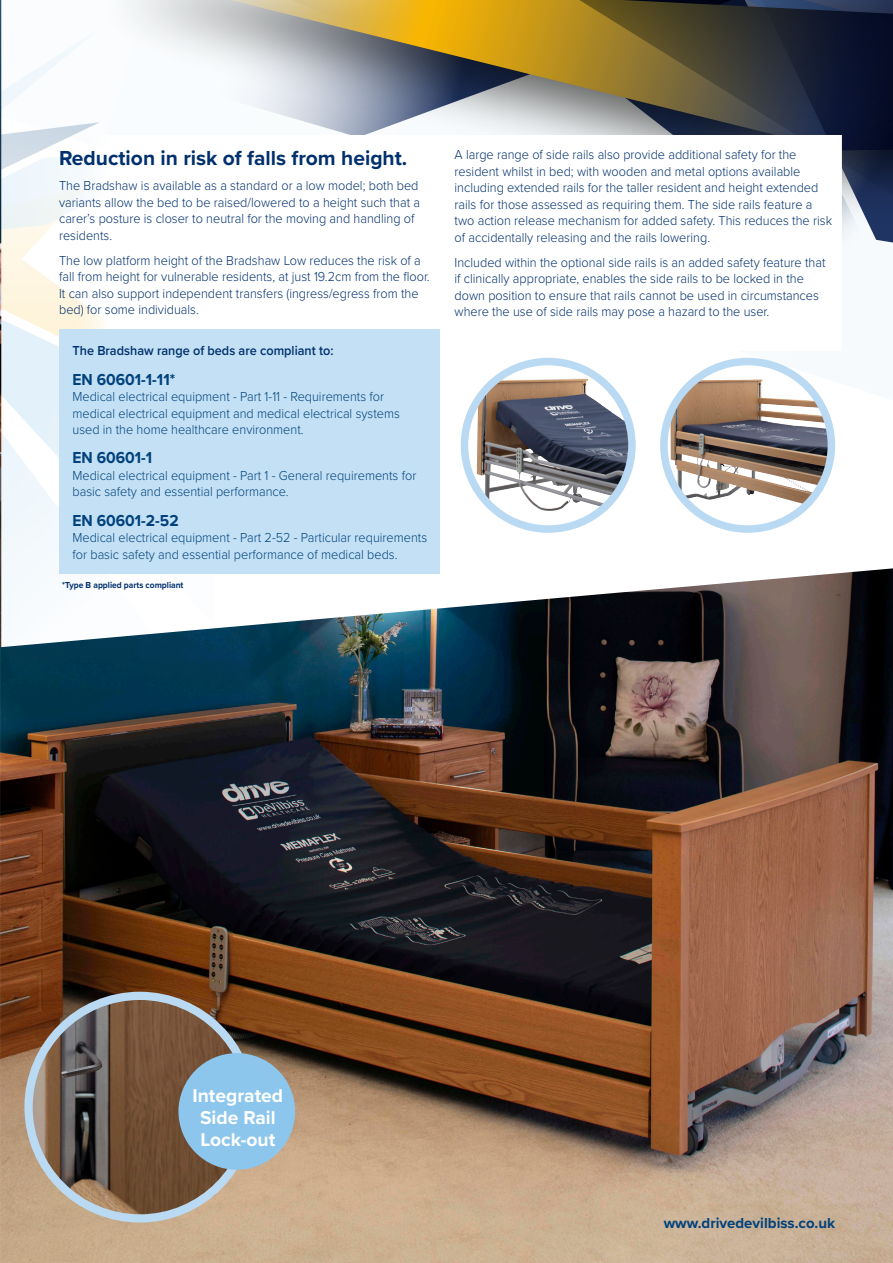
<style>
.page{position:relative;width:893px;height:1263px;background:#fff}
.page>*{position:absolute;margin:0;border:0;box-sizing:border-box;transform-origin:0 0}
.Intro_para{font:700 21px "Proxima Nova";color:#00306d}
.t1{font:700 19.35px/22.4px "Proxima Nova";color:#fff;text-align:center}
.Body_copy{font:700 16.5px "Proxima Nova";color:#01427c;scale:.94 1}
.t2{font:700 15px "Proxima Nova";color:#01427c}
.Body_copy-2{font:300 13.5px/16.5px "Proxima Nova";color:#00306d;scale:.94 1}
.Body_copy-3{font:300 13.5px/16.5px "Proxima Nova";color:#01427c;scale:.94 1}
.Body_copy-4{font:600 13.5px "Proxima Nova";color:#00306d;scale:.94 1}
.Body_copy-5{font:700 9px "Proxima Nova";color:#00306d;scale:.94 1}
</style>
<div class="page">
<svg style="left:2px;top:468px;width:58px;height:100px;fill:#f2f8fc"></svg>
<img style="left:0;top:468px;width:1px;height:100px">
<img style="left:0;top:568px;width:893px;height:695px">
<svg style="left:0;top:0;width:67px;height:468px"></svg>
<img style="left:35px;top:0;width:195px;height:293px">
<svg style="left:230px;top:0;width:277px;height:135px"></svg>
<svg style="left:507px;top:0;width:386px;height:246px"></svg>
<img style="left:31px;top:996px;width:220px;height:222px">
<div style="left:24px;top:992px;width:231px;height:230px;border:8px solid #b9daf2;border-radius:50%"></div>
<svg style="left:464px;top:362px;width:168px;height:167px"></svg>
<img style="left:477px;top:378px;width:137px;height:133px">
<div style="left:461px;top:358px;width:175px;height:175px;border:8px solid #b9daf2;border-radius:50%"></div>
<svg style="left:664px;top:362px;width:167px;height:167px"></svg>
<img style="left:670px;top:379px;width:161px;height:128px">
<div style="left:660px;top:358px;width:175px;height:175px;border:8px solid #b9daf2;border-radius:50%"></div>
<div style="left:67px;top:135px;width:774px;height:216px;background:#fff"></div>
<div style="left:178px;top:1053px;width:117px;height:117px;background:#8cc6ec;border-radius:50%"></div>
<div style="left:60px;top:330px;width:380px;height:244px;background:#c3e0f4"></div>
<p class="Intro_para" style="left:59px;top:142px;width:350px">Reduction in risk of falls from height.</p>
<p class="Body_copy-2" style="left:59px;top:177px;width:386px">The Bradshaw is available as a standard or a low model; both bed variants allow the bed to be raised/lowered to a height such that a carer’s posture is closer to neutral for the moving and handling of residents.</p>
<p class="Body_copy-2" style="left:59px;top:251px;width:396px">The low platform height of the Bradshaw Low reduces the risk of a fall from height for vulnerable residents, at just 19.2cm from the floor.<br>It can also support independent transfers (ingress/egress from the bed) for some individuals.</p>
<p class="Body_copy-4" style="left:72px;top:341px;width:279px">The Bradshaw range of beds are compliant to:</p>
<p class="Body_copy" style="left:72px;top:367px;width:111px">EN 60601-1-11*</p>
<p class="Body_copy-3" style="left:72px;top:388px;width:350px">Medical electrical equipment - Part 1-11 - Requirements for medical electrical equipment and medical electrical systems used in the home healthcare environment.</p>
<p class="Body_copy" style="left:72px;top:446px;width:86px">EN 60601-1</p>
<p class="Body_copy-3" style="left:72px;top:466px;width:367px">Medical electrical equipment - Part 1 - General requirements for basic safety and essential performance.</p>
<p class="Body_copy" style="left:72px;top:508px;width:114px">EN 60601-2-52</p>
<p class="Body_copy-3" style="left:72px;top:529px;width:379px">Medical electrical equipment - Part 2-52 - Particular requirements for basic safety and essential performance of medical beds.</p>
<p class="Body_copy-5" style="left:62px;top:578px;width:131px">*Type B applied parts compliant</p>
<p class="Body_copy-2" style="left:455px;top:146px;width:403px">A large range of side rails also provide additional safety for the resident whilst in bed; with wooden and metal options available including extended rails for the taller resident and height extended rails for those assessed as requiring them. The side rails feature a two action release mechanism for added safety. This reduces the risk of accidentally releasing and the rails lowering.</p>
<p class="Body_copy-2" style="left:455px;top:253px;width:396px">Included within the optional side rails is an added safety feature that if clinically appropriate, enables the side rails to be locked in the down position to ensure that rails cannot be used in circumstances where the use of side rails may pose a hazard to the user.</p>
<p class="t1" style="left:192px;top:1084px;width:92px">Integrated<br>Side Rail<br>Lock-out</p>
<p class="t2" style="left:664px;top:1212px;width:173px">www.drivedevilbiss.co.uk</p>
</div>
